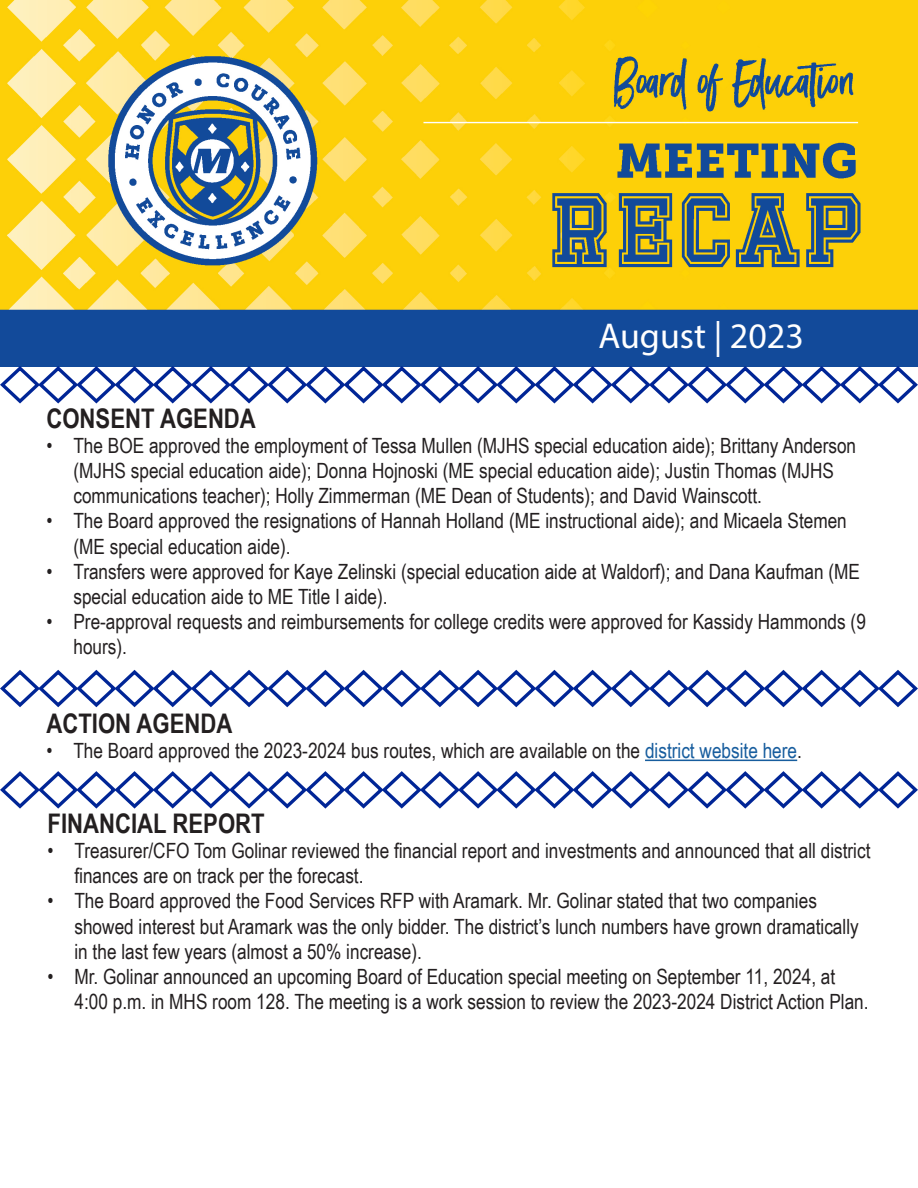
<style>
.page{position:relative;width:918px;height:1188px;background:#fff}
.page>*{position:absolute;margin:0;border:0;box-sizing:border-box;transform-origin:0 0}
.t1{font:36px "Myriad Pro";color:#fff}
.t2{font:700 27px "Arial Narrow";color:#231f20}
.t3{font:21px/25.2px "Arial Narrow";color:#231f20}
.s1{color:#175d9e}
</style>
<div class="page">
<img style="left:0;top:0;width:918px;height:364px">
<hr style="left:645px;top:760px;width:152px;height:1px;background:#175d9e">
<svg style="left:0;top:669px;width:918px;height:39px"></svg>
<svg style="left:0;top:364px;width:918px;height:40px"></svg>
<svg style="left:0;top:771px;width:918px;height:38px"></svg>
<p class="t1" style="left:599px;top:313px;width:207px">August | 2023</p>
<p class="t2" style="left:46px;top:398px;width:211px">CONSENT AGENDA</p>
<p class="t3" style="left:73px;top:432px;width:784px;text-indent:-27px">• The BOE approved the employment of Tessa Mullen (MJHS special education aide); Brittany Anderson (MJHS special education aide); Donna Hojnoski (ME special education aide); Justin Thomas (MJHS communications teacher); Holly Zimmerman (ME Dean of Students); and David Wainscott.</p>
<p class="t3" style="left:73px;top:508px;width:775px;text-indent:-27px">• The Board approved the resignations of Hannah Holland (ME instructional aide); and Micaela Stemen (ME special education aide).</p>
<p class="t3" style="left:73px;top:558px;width:788px;text-indent:-27px">• Transfers were approved for Kaye Zelinski (special education aide at Waldorf); and Dana Kaufman (ME special education aide to ME Title I aide).</p>
<p class="t3" style="left:73px;top:608px;width:794px;text-indent:-27px">• Pre-approval requests and reimbursements for college credits were approved for Kassidy Hammonds (9 hours).</p>
<p class="t2" style="left:46px;top:703px;width:188px">ACTION AGENDA</p>
<p class="t3" style="left:46px;top:737px;width:757px">• The Board approved the 2023-2024 bus routes, which are available on the <span class="s1">district website here</span>.</p>
<p class="t2" style="left:47px;top:803px;width:219px">FINANCIAL REPORT</p>
<p class="t3" style="left:74px;top:837px;width:798px;text-indent:-27px">• Treasurer/CFO Tom Golinar reviewed the financial report and investments and announced that all district finances are on track per the forecast.</p>
<p class="t3" style="left:74px;top:888px;width:786px;text-indent:-27px">• The Board approved the Food Services RFP with Aramark. Mr. Golinar stated that two companies showed interest but Aramark was the only bidder. The district’s lunch numbers have grown dramatically in the last few years (almost a 50% increase).</p>
<p class="t3" style="left:74px;top:963px;width:796px;text-indent:-27px">• Mr. Golinar announced an upcoming Board of Education special meeting on September 11, 2024, at<br>4:00 p.m. in MHS room 128. The meeting is a work session to review the 2023-2024 District Action Plan.</p>
</div>
